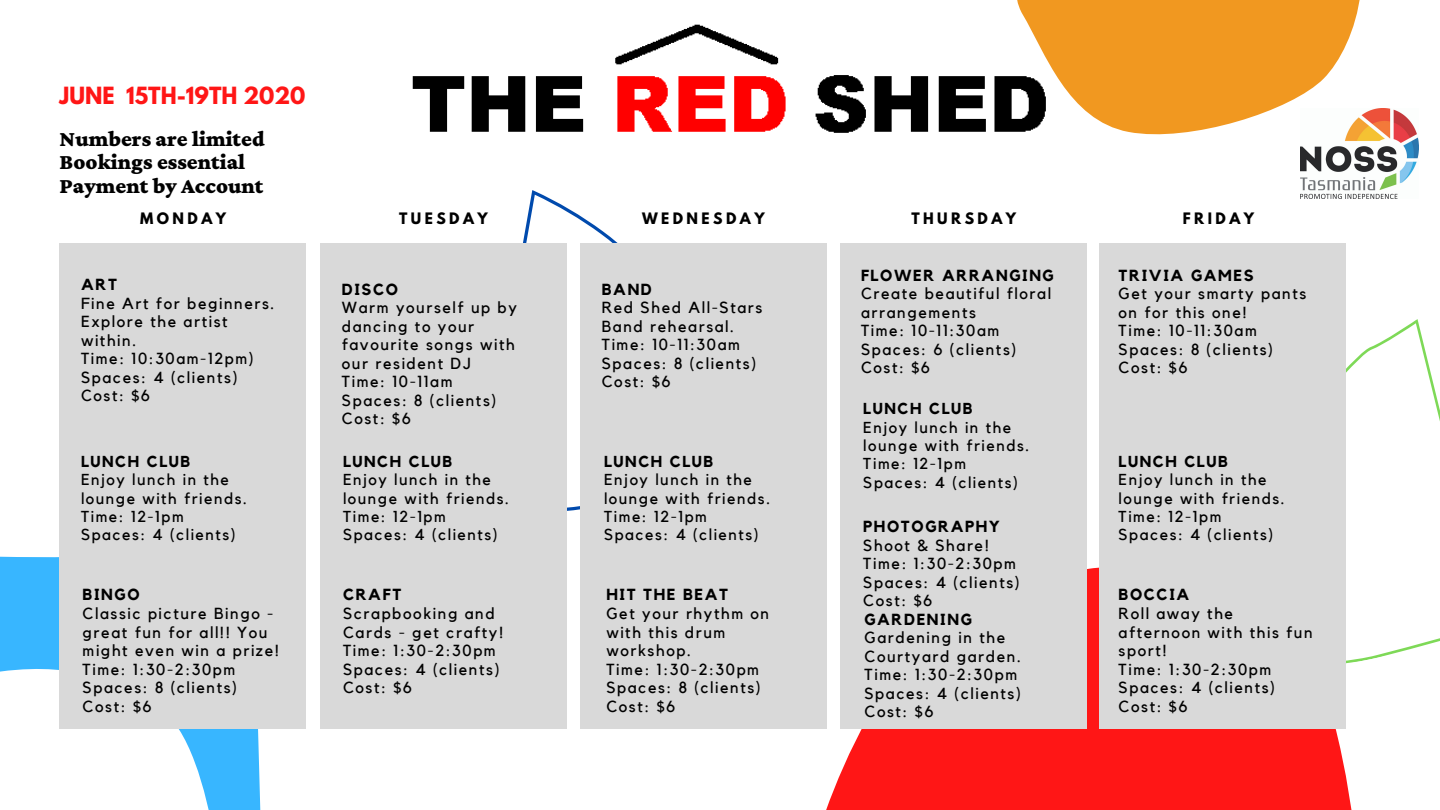
<style>
.page{position:relative;width:1440px;height:810px;background:#fff}
.page>*{position:absolute;margin:0;border:0;box-sizing:border-box;transform-origin:0 0}
.t1{font:900 22.4px/23.5px "Crimson Pro";color:#000}
.t2{font:700 21px "League Spartan";color:#ff1616}
.t3{font:16px/18.6px "Kollektif";letter-spacing:.1em;color:#000}
.t4{font:700 16px "Kollektif";letter-spacing:.1em;color:#000}
.t5{font:15.8px/18.3px "Kollektif";letter-spacing:.1em;color:#000}
.t6{font:700 15.8px "Kollektif";letter-spacing:.1em;color:#000}
.t7{font:700 14px "League Spartan";letter-spacing:.25em;color:#000}
</style>
<div class="page">
<svg style="left:0;top:545px;width:261px;height:265px"></svg>
<svg style="left:826px;top:567px;width:526px;height:243px;background:#ff2b2b"></svg>
<img style="left:412px;top:24px;width:589px;height:109px">
<svg style="left:1001px;top:0;width:359px;height:135px;fill:#f19820"></svg>
<svg style="left:523px;top:190px;width:95px;height:321px"></svg>
<svg style="left:1346px;top:319px;width:94px;height:374px"></svg>
<div style="left:60px;top:243px;width:246px;height:486px;background:#d9d9d9"></div>
<div style="left:580px;top:243px;width:247px;height:486px;background:#d9d9d9"></div>
<div style="left:320px;top:243px;width:247px;height:486px;background:#d9d9d9"></div>
<div style="left:840px;top:243px;width:247px;height:486px;background:#d9d9d9"></div>
<div style="left:1099px;top:243px;width:247px;height:486px;background:#d9d9d9"></div>
<img style="left:1300px;top:108px;width:118px;height:90px">
<h2 class="t2" style="left:60px;top:85px;width:247px">JUNE 15TH-19TH 2020</h2>
<h1 class="t1" style="left:60px;top:126px;width:207px">Numbers are limited<br>Bookings essential<br>Payment by Account</h1>
<p class="t7" style="left:140px;top:212px;width:88px">MONDAY</p>
<p class="t4" style="left:81px;top:277px;width:37px">ART</p>
<p class="t3" style="left:81px;top:294px;width:195px">Fine Art for beginners.<br>Explore the artist within.<br>Time: 10:30am-12pm)<br>Spaces: 4 (clients)<br>Cost: $6</p>
<p class="t6" style="left:81px;top:454px;width:111px">LUNCH CLUB</p>
<p class="t5" style="left:81px;top:471px;width:168px">Enjoy lunch in the lounge with friends.<br>Time: 12-1pm<br>Spaces: 4 (clients)</p>
<p class="t4" style="left:83px;top:588px;width:59px">BINGO</p>
<p class="t3" style="left:83px;top:605px;width:198px">Classic picture Bingo - great fun for all!! You might even win a prize!<br>Time: 1:30-2:30pm<br>Spaces: 8 (clients)<br>Cost: $6</p>
<p class="t7" style="left:399px;top:212px;width:90px">TUESDAY</p>
<p class="t7" style="left:642px;top:212px;width:124px">WEDNESDAY</p>
<p class="t7" style="left:911px;top:212px;width:106px">THURSDAY</p>
<p class="t7" style="left:1183px;top:212px;width:73px">FRIDAY</p>
<p class="t4" style="left:342px;top:282px;width:58px">DISCO</p>
<p class="t3" style="left:342px;top:299px;width:177px">Warm yourself up by dancing to your favourite songs with our resident DJ<br>Time: 10-11am<br>Spaces: 8 (clients)<br>Cost: $6</p>
<p class="t6" style="left:343px;top:454px;width:111px">LUNCH CLUB</p>
<p class="t5" style="left:343px;top:471px;width:168px">Enjoy lunch in the lounge with friends.<br>Time: 12-1pm<br>Spaces: 4 (clients)</p>
<p class="t4" style="left:343px;top:588px;width:60px">CRAFT</p>
<p class="t3" style="left:343px;top:605px;width:162px">Scrapbooking and<br>Cards - get crafty!<br>Time: 1:30-2:30pm<br>Spaces: 4 (clients)<br>Cost: $6</p>
<p class="t4" style="left:602px;top:282px;width:52px">BAND</p>
<p class="t3" style="left:602px;top:299px;width:162px">Red Shed All-Stars<br>Band rehearsal.<br>Time: 10-11:30am<br>Spaces: 8 (clients)<br>Cost: $6</p>
<p class="t6" style="left:604px;top:454px;width:111px">LUNCH CLUB</p>
<p class="t5" style="left:604px;top:471px;width:168px">Enjoy lunch in the lounge with friends.<br>Time: 12-1pm<br>Spaces: 4 (clients)</p>
<p class="t4" style="left:606px;top:588px;width:123px">HIT THE BEAT</p>
<p class="t3" style="left:606px;top:605px;width:164px">Get your rhythm on with this drum workshop.<br>Time: 1:30-2:30pm<br>Spaces: 8 (clients)<br>Cost: $6</p>
<p class="t4" style="left:861px;top:268px;width:194px">FLOWER ARRANGING</p>
<p class="t3" style="left:861px;top:285px;width:192px">Create beautiful floral arrangements<br>Time: 10-11:30am<br>Spaces: 6 (clients)<br>Cost: $6</p>
<p class="t6" style="left:863px;top:401px;width:111px">LUNCH CLUB</p>
<p class="t5" style="left:863px;top:418px;width:168px">Enjoy lunch in the lounge with friends.<br>Time: 12-1pm<br>Spaces: 4 (clients)</p>
<p class="t4" style="left:863px;top:519px;width:138px">PHOTOGRAPHY</p>
<p class="t3" style="left:863px;top:537px;width:158px">Shoot &amp; Share!<br>Time: 1:30-2:30pm<br>Spaces: 4 (clients)<br>Cost: $6</p>
<p class="t4" style="left:864px;top:612px;width:109px">GARDENING</p>
<p class="t3" style="left:864px;top:629px;width:158px">Gardening in the<br>Courtyard garden.<br>Time: 1:30-2:30pm<br>Spaces: 4 (clients)<br>Cost: $6</p>
<p class="t4" style="left:1119px;top:268px;width:137px">TRIVIA GAMES</p>
<p class="t3" style="left:1119px;top:285px;width:189px">Get your smarty pants on for this one!<br>Time: 10-11:30am<br>Spaces: 8 (clients)<br>Cost: $6</p>
<p class="t6" style="left:1119px;top:454px;width:111px">LUNCH CLUB</p>
<p class="t5" style="left:1119px;top:471px;width:168px">Enjoy lunch in the lounge with friends.<br>Time: 12-1pm<br>Spaces: 4 (clients)</p>
<p class="t4" style="left:1119px;top:588px;width:72px">BOCCIA</p>
<p class="t3" style="left:1119px;top:605px;width:196px">Roll away the afternoon with this fun sport!<br>Time: 1:30-2:30pm<br>Spaces: 4 (clients)<br>Cost: $6</p>
</div>
